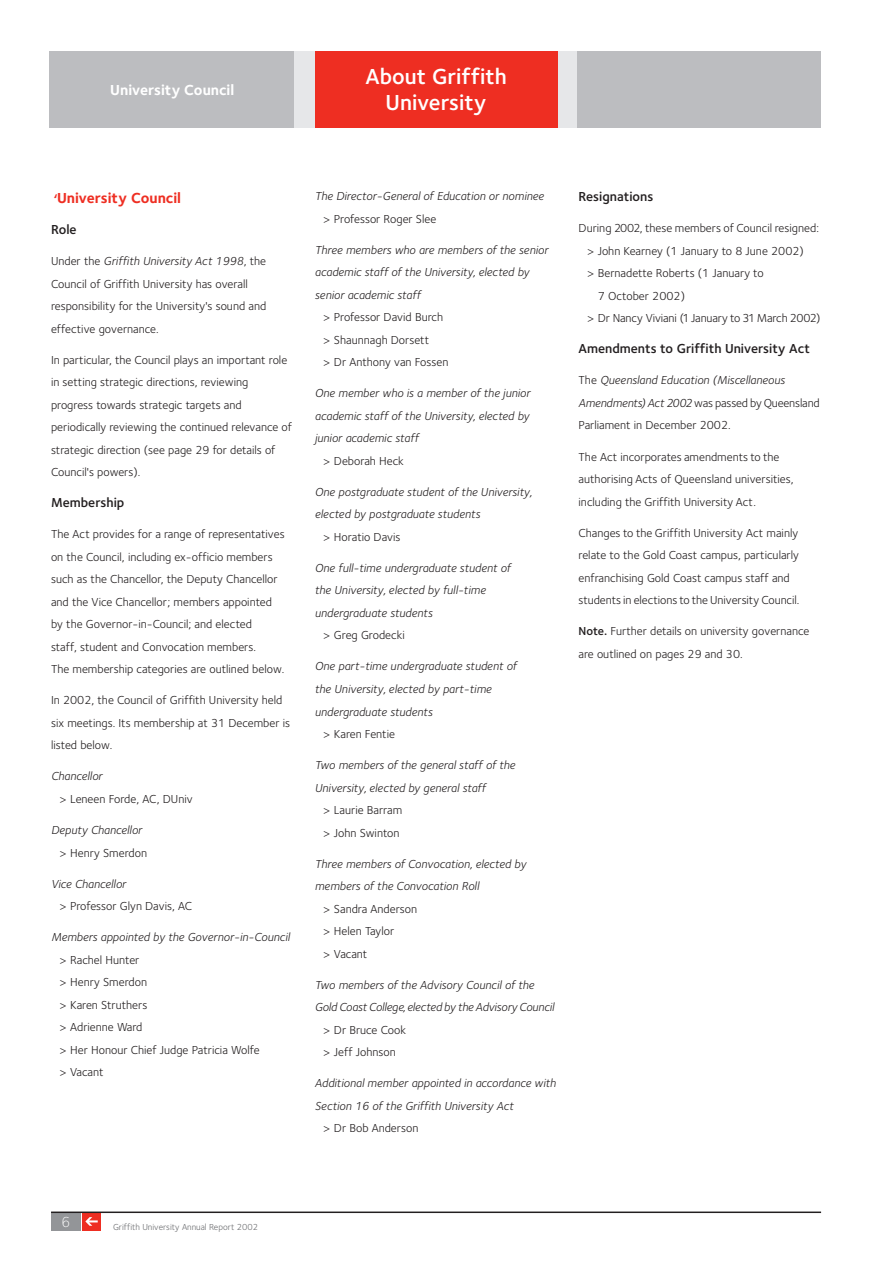
<style>
.page{position:relative;width:893px;height:1262px;background:#fff}
.page>*{position:absolute;margin:0;border:0;box-sizing:border-box;transform-origin:0 0}
.t1{font:600 22.5px/25.5px "Foundry Sterling";color:#fff;text-align:center}
.t2{font:700 15px "Foundry Sterling";color:#ee2e22}
.t3{font:700 15px "Foundry Sterling";color:#fff}
.t4{font:300 15px "Foundry Sterling";color:#fff}
.t5{font:600 13.5px "Foundry Sterling";color:#231f20}
.t6{font:12px/22.5px "Foundry Sterling";color:#231f20}
.t7{font:italic 12px/22.5px "Foundry Sterling";color:#231f20}
.t8{font:9px "Foundry Sterling";color:#6c6d70}
.s1{font-family:"Courier";font-weight:400}
.s2{font-style:italic}
.s3{font-style:normal}
.s4{font-weight:600}
</style>
<div class="page">
<div style="left:293px;top:51px;width:285px;height:77px;background:#e6e7e9"></div>
<div style="left:49px;top:51px;width:244px;height:77px;background:#bcbdc0"></div>
<div style="left:577px;top:51px;width:244px;height:77px;background:#bcbdc0"></div>
<div style="left:315px;top:51px;width:242px;height:77px;background:#ee2e22"></div>
<div style="left:51px;top:1212px;width:30px;height:18px;background:#939598"></div>
<div style="left:82px;top:1212px;width:19px;height:18px;background:#ee2e22"></div>
<hr style="left:51px;top:1211px;width:770px;height:2px;background:#231f20">
<svg style="left:85px;top:1217px;width:13px;height:8px"></svg>
<p class="t3" style="left:110px;top:85px;width:125px">University Council</p>
<h1 class="t1" style="left:365px;top:66px;width:143px">About Griffith<br>University</h1>
<p class="t2" style="left:51px;top:193px;width:131px"><span class="s1">‘</span>University Council</p>
<p class="t5" style="left:51px;top:225px;width:27px">Role</p>
<p class="t6" style="left:51px;top:251px;width:217px">Under the <span class="s2">Griffith University Act 1998</span>, the Council of Griffith University has overall responsibility for the University's sound and effective governance.</p>
<p class="t6" style="left:51px;top:350px;width:242px">In particular, the Council plays an important role in setting strategic directions, reviewing progress towards strategic targets and periodically reviewing the continued relevance of strategic direction (see page 29 for details of Council's powers).</p>
<p class="t5" style="left:51px;top:498px;width:75px">Membership</p>
<p class="t6" style="left:51px;top:524px;width:235px">The Act provides for a range of representatives on the Council, including ex-officio members such as the Chancellor, the Deputy Chancellor and the Vice Chancellor; members appointed by the Governor-in-Council; and elected<br>staff, student and Convocation members.<br>The membership categories are outlined below.</p>
<p class="t6" style="left:51px;top:690px;width:240px">In 2002, the Council of Griffith University held six meetings. Its membership at 31 December is listed below.</p>
<p class="t7" style="left:51px;top:766px;width:53px">Chancellor</p>
<p class="t6" style="left:60px;top:789px;width:135px">&gt; Leneen Forde, AC, DUniv</p>
<p class="t7" style="left:51px;top:820px;width:93px">Deputy Chancellor</p>
<p class="t6" style="left:60px;top:842px;width:89px">&gt; Henry Smerdon</p>
<p class="t7" style="left:51px;top:873px;width:77px">Vice Chancellor</p>
<p class="t6" style="left:60px;top:896px;width:134px">&gt; Professor Glyn Davis, AC</p>
<p class="t7" style="left:51px;top:927px;width:240px">Members appointed by the Governor-in-Council</p>
<p class="t6" style="left:60px;top:949px;width:201px">&gt; Rachel Hunter<br>&gt; Henry Smerdon<br>&gt; Karen Struthers<br>&gt; Adrienne Ward<br>&gt; Her Honour Chief Judge Patricia Wolfe &gt; Vacant</p>
<p class="t7" style="left:315px;top:186px;width:231px">The Director-General of Education or nominee</p>
<p class="t6" style="left:323px;top:209px;width:115px">&gt; Professor Roger Slee</p>
<p class="t7" style="left:315px;top:240px;width:235px">Three members who are members of the senior academic staff of the University, elected by senior academic staff</p>
<p class="t6" style="left:323px;top:307px;width:127px">&gt; Professor David Burch &gt; Shaunnagh Dorsett<br>&gt; Dr Anthony van Fossen</p>
<p class="t7" style="left:315px;top:383px;width:217px;text-align:justify">One member who is a member of the junior academic staff of the University, elected by junior academic staff</p>
<p class="t6" style="left:323px;top:451px;width:82px">&gt; Deborah Heck</p>
<p class="t7" style="left:315px;top:482px;width:218px">One postgraduate student of the University, elected by postgraduate students</p>
<p class="t6" style="left:323px;top:527px;width:79px">&gt; Horatio Davis</p>
<p class="t7" style="left:315px;top:558px;width:197px">One full-time undergraduate student of the University, elected by full-time undergraduate students</p>
<p class="t6" style="left:323px;top:625px;width:83px">&gt; Greg Grodecki</p>
<p class="t7" style="left:315px;top:656px;width:203px">One part-time undergraduate student of the University, elected by part-time undergraduate students</p>
<p class="t6" style="left:323px;top:724px;width:73px">&gt; Karen Fentie</p>
<p class="t7" style="left:315px;top:755px;width:202px">Two members of the general staff of the<br>University, elected by general staff</p>
<p class="t6" style="left:323px;top:800px;width:80px">&gt; Laurie Barram &gt; John Swinton</p>
<p class="t7" style="left:315px;top:853px;width:213px">Three members of Convocation, elected by members of the Convocation Roll</p>
<p class="t6" style="left:323px;top:898px;width:95px">&gt; Sandra Anderson &gt; Helen Taylor<br>&gt; Vacant</p>
<p class="t7" style="left:315px;top:974px;width:241px">Two members of the Advisory Council of the<br>Gold Coast College, elected by the Advisory Council</p>
<p class="t6" style="left:323px;top:1019px;width:84px">&gt; Dr Bruce Cook &gt; Jeff Johnson</p>
<p class="t7" style="left:315px;top:1073px;width:243px">Additional member appointed in accordance with<br>Section 16 of the Griffith University Act</p>
<p class="t6" style="left:323px;top:1118px;width:97px">&gt; Dr Bob Anderson</p>
<p class="t5" style="left:578px;top:192px;width:76px">Resignations</p>
<p class="t6" style="left:578px;top:218px;width:242px">During 2002, these members of Council resigned:</p>
<p class="t6" style="left:587px;top:241px;width:218px">&gt; John Kearney (1 January to 8 June 2002)</p>
<p class="t6" style="left:587px;top:263px;width:178px">&gt; Bernadette Roberts (1 January to</p>
<p class="t6" style="left:597px;top:286px;width:89px">7 October 2002)</p>
<p class="t6" style="left:587px;top:308px;width:235px">&gt; Dr Nancy Viviani (1 January to 31 March 2002)</p>
<p class="t5" style="left:578px;top:344px;width:233px">Amendments to Griffith University Act</p>
<p class="t7" style="left:578px;top:370px;width:243px"><span class="s3">The</span> Queensland Education (Miscellaneous<br>Amendments) Act 2002 <span class="s3">was passed by Queensland<br>Parliament in December 2002.</span></p>
<p class="t6" style="left:578px;top:446px;width:217px">The Act incorporates amendments to the authorising Acts of Queensland universities, including the Griffith University Act.</p>
<p class="t6" style="left:578px;top:522px;width:222px">Changes to the Griffith University Act mainly relate to the Gold Coast campus, particularly enfranchising Gold Coast campus staff and students in elections to the University Council.</p>
<p class="t6" style="left:578px;top:621px;width:232px"><span class="s4">Note.</span> Further details on university governance are outlined on pages 29 and 30.</p>
<p class="t4" style="left:61px;top:1215px;width:10px">6</p>
<p class="t8" style="left:113px;top:1223px;width:146px">Griffith University Annual Report 2002</p>
</div>
